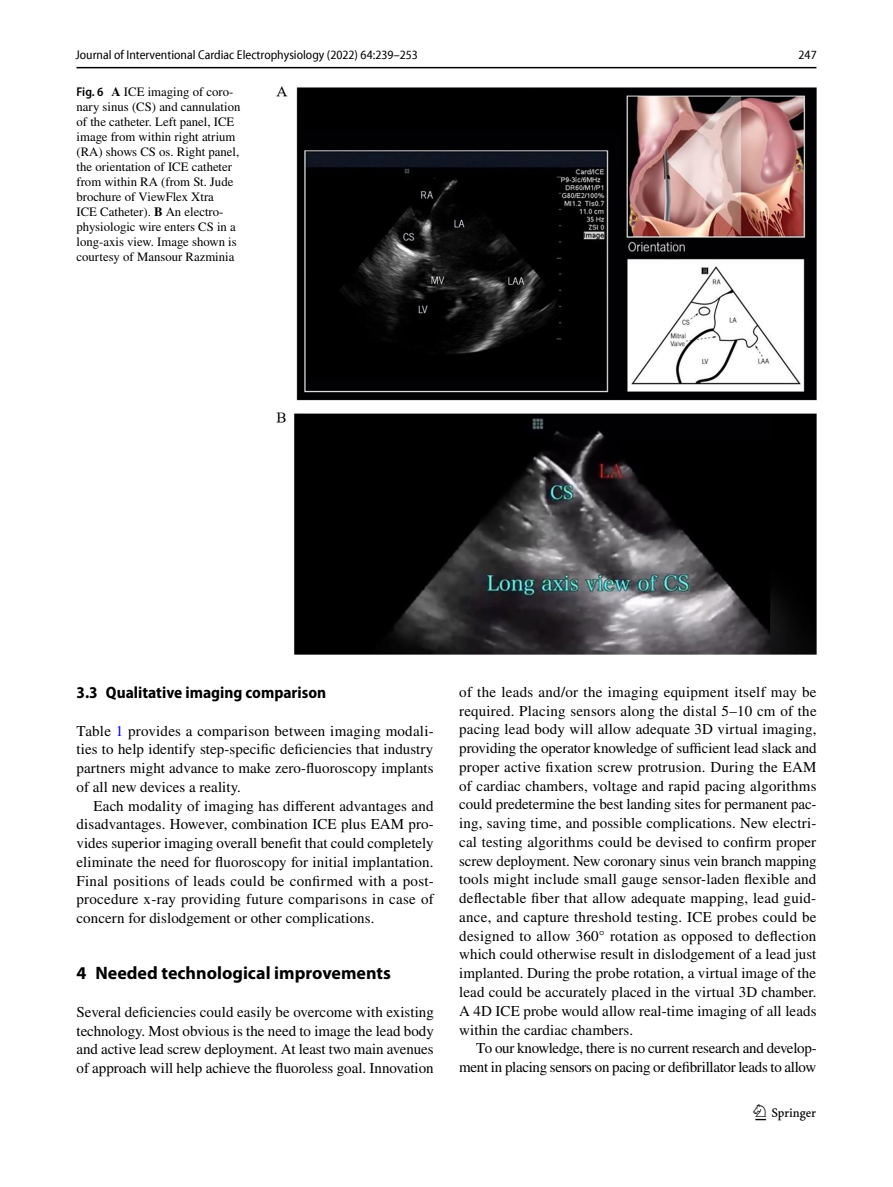
<style>
.page{position:relative;width:893px;height:1187px;background:#fff}
.page>*{position:absolute;margin:0;border:0;box-sizing:border-box;transform-origin:0 0}
.t1{font:22.5px "Springnew Regular 3";color:#000}
.t2{font:700 18px "Myriad Pro";color:#000}
.t3{font:700 semi-condensed 16.5px "Myriad Pro";color:#000}
.t4{font:15px/18.8px "STIX";color:#000;text-align:justify}
.t5{font:15px/18.8px "STIX";letter-spacing:-.02em;color:#000;text-align:right}
.t6{font:12.75px/15px "STIX";color:#000}
.t7{font:semi-condensed 12.75px "Myriad Pro Unic";color:#000}
.s1{font-family:"Myriad Pro";font-weight:600;font-stretch:semi-condensed}
.s2{font-weight:700}
.s3{color:#00f}
</style>
<div class="page">
<hr style="left:77px;top:67px;width:739px;height:1px;background:#000">
<img style="left:276px;top:87px;width:540px;height:567px">
<p class="t7" style="left:76px;top:50px;width:344px">Journal of Interventional Cardiac Electrophysiology (2022) 64:239–253</p>
<p class="t7" style="left:798px;top:50px;width:20px">247</p>
<p class="t6" style="left:77px;top:85px;width:165px"><span class="s1">Fig. 6</span> <span class="s2">A</span> ICE imaging of coro&shy;nary sinus (CS) and cannulation of the catheter. Left panel, ICE image from within right atrium (RA) shows CS os. Right panel, the orientation of ICE catheter from within RA (from St. Jude brochure of ViewFlex Xtra<br>ICE Catheter). <span class="s2">B</span> An electro&shy;physiologic wire enters CS in a long-axis view. Image shown is courtesy of Mansour Razminia</p>
<p class="t3" style="left:77px;top:683px;width:251px">3.3 Qualitative imaging comparison</p>
<p class="t4" style="left:77px;top:722px;width:359px">Table <span class="s3">1</span> provides a comparison between imaging modali&shy;ties to help identify step-specific deficiencies that industry partners might advance to make zero-fluoroscopy implants of all new devices a reality.</p>
<p class="t4" style="left:77px;top:797px;width:359px;text-indent:17px">Each modality of imaging has different advantages and disadvantages. However, combination ICE plus EAM pro&shy;vides superior imaging overall benefit that could completely eliminate the need for fluoroscopy for initial implantation.<br>Final positions of leads could be confirmed with a post&shy;procedure x-ray providing future comparisons in case of concern for dislodgement or other complications.</p>
<p class="t2" style="left:77px;top:961px;width:316px">4 Needed technological improvements</p>
<p class="t4" style="left:77px;top:1003px;width:359px">Several deficiencies could easily be overcome with existing technology. Most obvious is the need to image the lead body and active lead screw deployment. At least two main avenues of approach will help achieve the fluoroless goal. Innovation</p>
<p class="t4" style="left:459px;top:683px;width:359px">of the leads and/or the imaging equipment itself may be required. Placing sensors along the distal 5–10 cm of the pacing lead body will allow adequate 3D virtual imaging, providing the operator knowledge of sufficient lead slack and proper active fixation screw protrusion. During the EAM of cardiac chambers, voltage and rapid pacing algorithms could predetermine the best landing sites for permanent pac&shy;ing, saving time, and possible complications. New electri&shy;cal testing algorithms could be devised to confirm proper screw deployment. New coronary sinus vein branch mapping tools might include small gauge sensor-laden flexible and deflectable fiber that allow adequate mapping, lead guid&shy;ance, and capture threshold testing. ICE probes could be designed to allow 360° rotation as opposed to deflection which could otherwise result in dislodgement of a lead just implanted. During the probe rotation, a virtual image of the lead could be accurately placed in the virtual 3D chamber.<br>A 4D ICE probe would allow real-time imaging of all leads within the cardiac chambers.</p>
<p class="t5" style="left:459px;top:1039px;width:359px">To our knowledge, there is no current research and develop&shy;ment in placing sensors on pacing or defibrillator leads to allow</p>
<h1 class="t1" style="left:755px;top:1104px;width:62px">1 3</h1>
</div>
